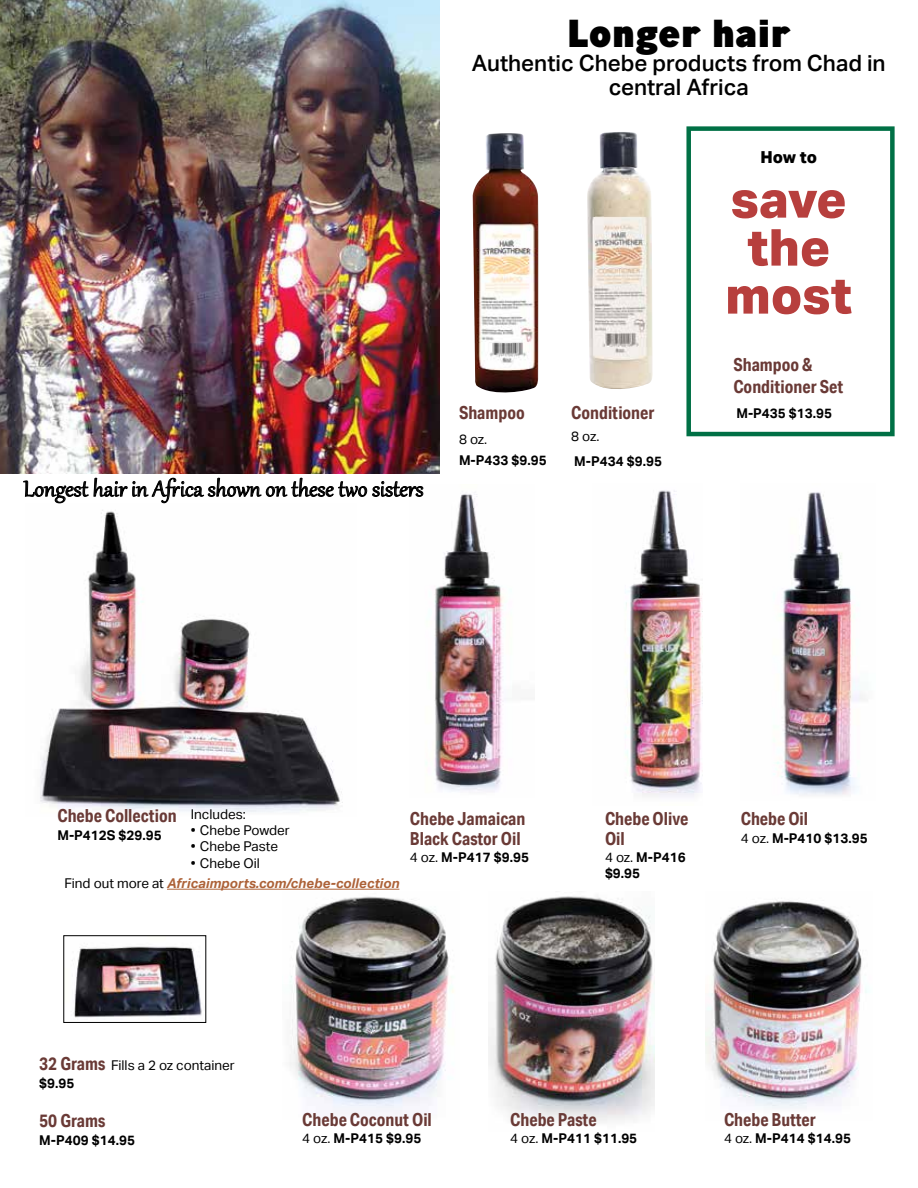
<style>
.page{position:relative;width:918px;height:1188px;background:#fff}
.page>*{position:absolute;margin:0;border:0;box-sizing:border-box;transform-origin:0 0}
.t1{font:800 51px/48px "Aktiv Grotesk";color:#b73f3d;text-align:center}
.t2{font:800 39px "Ministry";color:#000}
.t3{font:27px "Gabriola";color:#000}
.t4{font:500 22.5px/24px "Aktiv Grotesk";color:#000;text-align:center}
.t5{font:700 18px/19.5px "Aktiv Grotesk Cd";color:#6a3a36}
.t6{font:800 16.5px "Aktiv Grotesk";color:#000}
.t7{font:700 13.5px/16.2px "Aktiv Grotesk";color:#000}
.t8{font:13.5px/17.2px "Aktiv Grotesk";color:#000}
.t9{font:italic 700 13.5px "Aktiv Grotesk";color:#ad6238}
.s1{font-weight:400;font-style:normal;color:#000}
.s2{font-weight:400}
.s3{font-family:"Aktiv Grotesk Cd";font-weight:700;font-size:18px;color:#6a3a36}
.s4{font-weight:700}
</style>
<div class="page">
<img style="left:40px;top:510px;width:303px;height:302px">
<img style="left:72px;top:946px;width:130px;height:72px">
<div style="left:63px;top:935px;width:143px;height:88px;border:1px solid #000"></div>
<img style="left:705px;top:900px;width:164px;height:208px">
<img style="left:290px;top:896px;width:164px;height:218px">
<img style="left:488px;top:896px;width:167px;height:226px">
<img style="left:587px;top:132px;width:66px;height:257px">
<img style="left:473px;top:133px;width:66px;height:260px">
<img style="left:773px;top:492px;width:92px;height:303px">
<img style="left:426px;top:494px;width:78px;height:298px">
<img style="left:625px;top:490px;width:77px;height:307px">
<div style="left:686px;top:126px;width:209px;height:310px;background:#fff;border:4px solid #007045"></div>
<hr style="left:167px;top:889px;width:232px;height:1px;background:#ad6238">
<svg style="left:23px;top:473px;width:401px;height:31px"></svg>
<img style="left:0;top:0;width:440px;height:473px">
<h2 class="t2" style="left:567px;top:7px;width:225px">Longer hair</h2>
<h3 class="t4" style="left:472px;top:51px;width:415px">Authentic Chebe products from Chad in central Africa</h3>
<h3 class="t3" style="left:24px;top:471px;width:401px">Longest hair in Africa shown on these two sisters</h3>
<h3 class="t5" style="left:459px;top:403px;width:67px">Shampoo</h3>
<p class="t8" style="left:459px;top:431px;width:30px">8 oz.</p>
<p class="t7" style="left:459px;top:453px;width:89px">M-P433 $9.95</p>
<h3 class="t5" style="left:571px;top:403px;width:85px">Conditioner</h3>
<p class="t8" style="left:571px;top:427px;width:30px">8 oz.</p>
<p class="t7" style="left:574px;top:453px;width:89px">M-P434 $9.95</p>
<p class="t6" style="left:761px;top:146px;width:58px">How to</p>
<h1 class="t1" style="left:725px;top:174px;width:128px">save the most</h1>
<h3 class="t5" style="left:733px;top:354px;width:111px;line-height:21.6px">Shampoo &amp;<br>Conditioner Set</h3>
<p class="t7" style="left:736px;top:405px;width:97px">M-P435 $13.95</p>
<h3 class="t5" style="left:57px;top:806px;width:121px">Chebe Collection</h3>
<p class="t7" style="left:57px;top:827px;width:106px">M-P412S $29.95</p>
<p class="t8" style="left:191px;top:806px;width:57px">Includes:</p>
<p class="t8" style="left:191px;top:822px;width:101px">• Chebe Powder</p>
<p class="t8" style="left:191px;top:838px;width:89px">• Chebe Paste</p>
<p class="t8" style="left:191px;top:854px;width:71px">• Chebe Oil</p>
<p class="t9" style="left:65px;top:875px;width:336px"><span class="s1">Find out more at</span> Africaimports.com/chebe-collection</p>
<h3 class="t5" style="left:410px;top:809px;width:117px">Chebe Jamaican<br>Black Castor Oil</h3>
<p class="t7" style="left:410px;top:849px;width:121px"><span class="s2">4 oz.</span> M-P417 $9.95</p>
<h3 class="t5" style="left:605px;top:809px;width:85px">Chebe Olive<br>Oil</h3>
<p class="t7" style="left:605px;top:849px;width:82px"><span class="s2">4 oz.</span> M-P416 $9.95</p>
<h3 class="t5" style="left:741px;top:809px;width:69px">Chebe Oil</h3>
<p class="t7" style="left:741px;top:830px;width:129px"><span class="s2">4 oz.</span> M-P410 $13.95</p>
<p class="t8" style="left:39px;top:1057px;width:197px"><span class="s3">32 Grams</span> Fills a 2 oz container <span class="s4">$9.95</span></p>
<h3 class="t5" style="left:39px;top:1111px;width:67px">50 Grams</h3>
<p class="t7" style="left:39px;top:1132px;width:97px">M-P409 $14.95</p>
<h3 class="t5" style="left:302px;top:1110px;width:131px">Chebe Coconut Oil</h3>
<p class="t7" style="left:302px;top:1131px;width:121px"><span class="s2">4 oz.</span> M-P415 $9.95</p>
<h3 class="t5" style="left:510px;top:1110px;width:88px">Chebe Paste</h3>
<p class="t7" style="left:510px;top:1131px;width:129px"><span class="s2">4 oz.</span> M-P411 $11.95</p>
<h3 class="t5" style="left:724px;top:1110px;width:93px">Chebe Butter</h3>
<p class="t7" style="left:724px;top:1131px;width:129px"><span class="s2">4 oz.</span> M-P414 $14.95</p>
</div>
